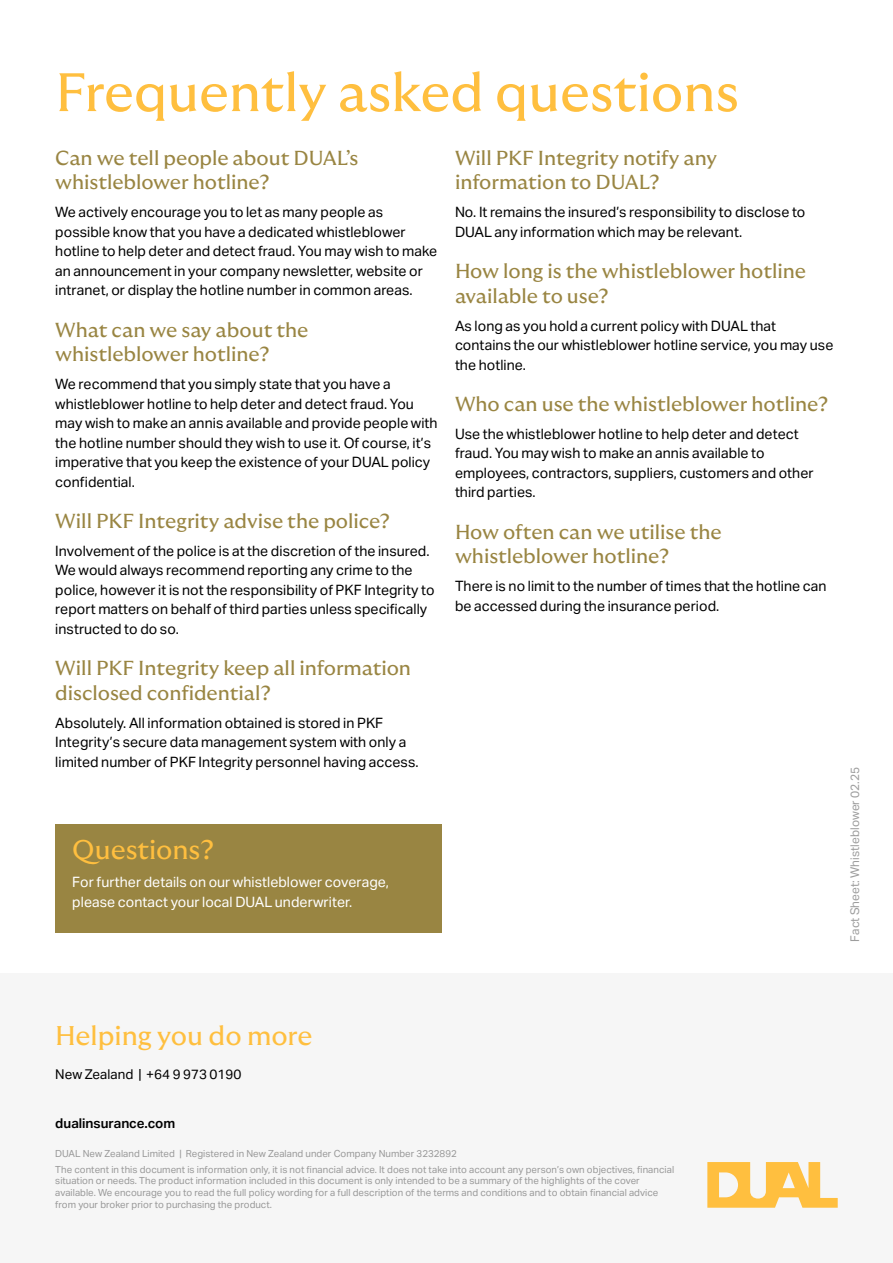
<style>
.page{position:relative;width:893px;height:1263px;background:#fff}
.page>*{position:absolute;margin:0;border:0;box-sizing:border-box;transform-origin:0 0}
.t1{font:54px "GT Ultra Median";letter-spacing:-.005em;color:#ffbf3f}
.t2{font:27px "GT Ultra Median";letter-spacing:-.005em;color:#ffbf3f}
.t3{font:20.25px/24.3px "GT Ultra Median";color:#998542}
.t4{font:14.25px/19.5px "Aktiv Grotesk";color:#000}
.t5{font:14.25px/19.5px "Aktiv Grotesk";color:#fff}
.t6{font:13.5px "Aktiv Grotesk";color:#000}
.t7{font:600 13.5px "Aktiv Grotesk";color:#000}
.t8{font:12px "Aktiv Grotesk";color:#9d9d9d}
.t9{font:9.75px/11.7px "Aktiv Grotesk";color:#999}
</style>
<div class="page">
<div style="left:0;top:974px;width:893px;height:289px;background:#f6f6f6"></div>
<svg style="left:707px;top:1162px;width:131px;height:46px"></svg>
<div style="left:55px;top:823px;width:387px;height:109px;background:#998542"></div>
<h1 class="t1" style="left:55px;top:62px;width:685px">Frequently asked questions</h1>
<h3 class="t3" style="left:55px;top:146px;width:305px">Can we tell people about DUAL’s whistleblower hotline?</h3>
<p class="t4" style="left:55px;top:203px;width:384px">We actively encourage you to let as many people as possible know that you have a dedicated whistleblower hotline to help deter and detect fraud. You may wish to make an announcement in your company newsletter, website or intranet, or display the hotline number in common areas.</p>
<h3 class="t3" style="left:55px;top:318px;width:255px">What can we say about the whistleblower hotline?</h3>
<p class="t4" style="left:55px;top:374px;width:384px">We recommend that you simply state that you have a whistleblower hotline to help deter and detect fraud. You may wish to make an annis available and provide people with the hotline number should they wish to use it. Of course, it’s imperative that you keep the existence of your DUAL policy confidential.</p>
<h3 class="t3" style="left:55px;top:509px;width:336px">Will PKF Integrity advise the police?</h3>
<p class="t4" style="left:55px;top:541px;width:381px">Involvement of the police is at the discretion of the insured.<br>We would always recommend reporting any crime to the police, however it is not the responsibility of PKF Integrity to report matters on behalf of third parties unless specifically instructed to do so.</p>
<h3 class="t3" style="left:55px;top:656px;width:357px">Will PKF Integrity keep all information disclosed confidential?</h3>
<p class="t4" style="left:55px;top:713px;width:365px">Absolutely. All information obtained is stored in PKF<br>Integrity’s secure data management system with only a limited number of PKF Integrity personnel having access.</p>
<h3 class="t3" style="left:455px;top:146px;width:264px">Will PKF Integrity notify any information to DUAL?</h3>
<p class="t4" style="left:455px;top:203px;width:352px">No. It remains the insured’s responsibility to disclose to<br>DUAL any information which may be relevant.</p>
<h3 class="t3" style="left:455px;top:259px;width:353px">How long is the whistleblower hotline available to use?</h3>
<p class="t4" style="left:455px;top:316px;width:380px">As long as you hold a current policy with DUAL that contains the our whistleblower hotline service, you may use the hotline.</p>
<h3 class="t3" style="left:455px;top:392px;width:375px">Who can use the whistleblower hotline?</h3>
<p class="t4" style="left:455px;top:424px;width:360px">Use the whistleblower hotline to help deter and detect fraud. You may wish to make an annis available to employees, contractors, suppliers, customers and other third parties.</p>
<h3 class="t3" style="left:455px;top:520px;width:268px">How often can we utilise the whistleblower hotline?</h3>
<p class="t4" style="left:455px;top:576px;width:373px">There is no limit to the number of times that the hotline can be accessed during the insurance period.</p>
<h2 class="t2" style="left:72px;top:835px;width:143px">Questions?</h2>
<p class="t5" style="left:72px;top:873px;width:318px">For further details on our whistleblower coverage, please contact your local DUAL underwriter.</p>
<p class="t8" style="left:848px;top:941px;width:176px;rotate:-90deg">Fact Sheet: Whistleblower 02.25</p>
<h2 class="t2" style="left:55px;top:1021px;width:259px">Helping you do more</h2>
<p class="t6" style="left:55px;top:1066px;width:188px">New Zealand | +64 9 973 0190</p>
<p class="t7" style="left:55px;top:1115px;width:122px">dualinsurance.com</p>
<p class="t9" style="left:55px;top:1145px;width:620px;line-height:15.9px">DUAL New Zealand Limited | Registered in New Zealand under Company Number 3232892<br>The content in this document is information only, it is not financial advice. It does not take into account any person’s own objectives, financial</p>
<p class="t9" style="left:55px;top:1175px;width:605px">situation or needs. The product information included in this document is only intended to be a summary of the highlights of the cover available. We encourage you to read the full policy wording for a full description of the terms and conditions and to obtain financial advice from your broker prior to purchasing the product.</p>
</div>
